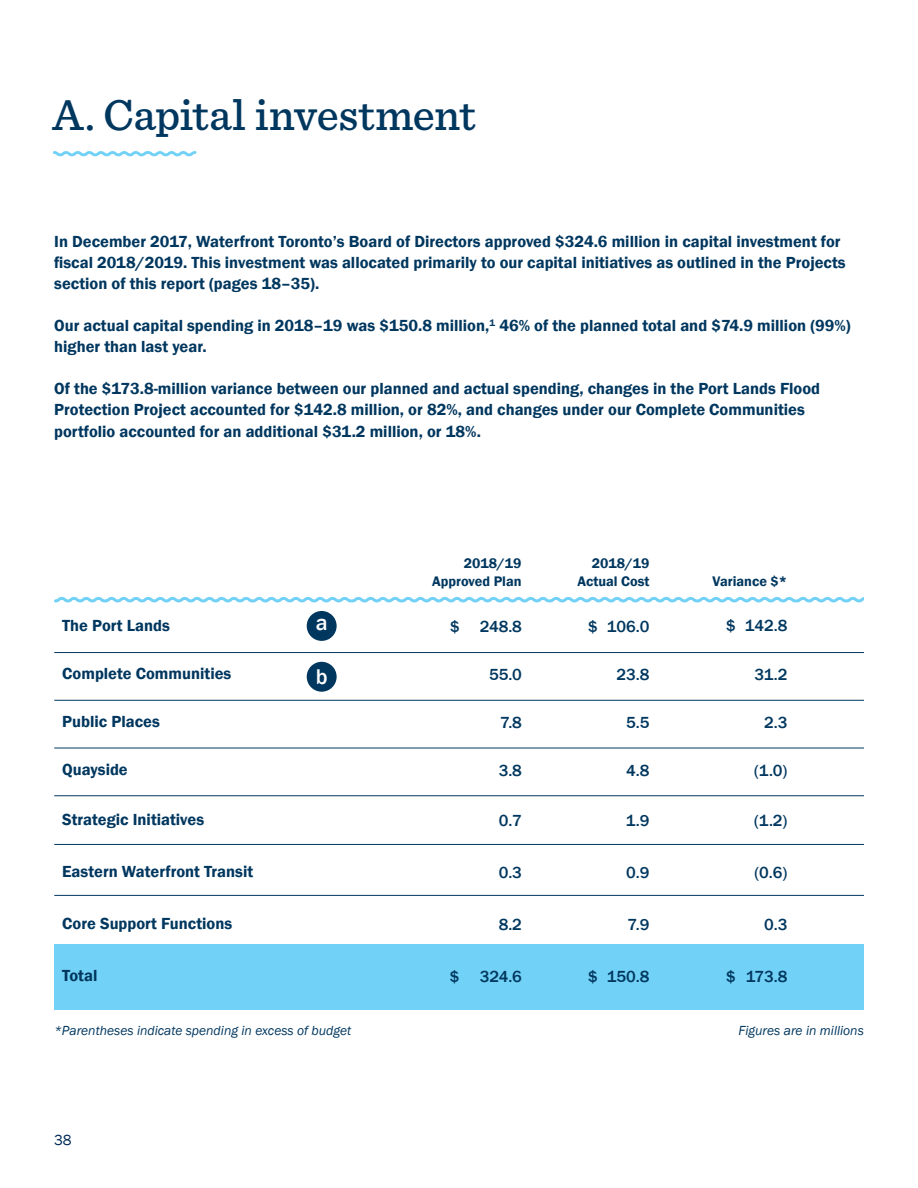
<style>
.page{position:relative;width:918px;height:1188px;background:#fff}
.page>*{position:absolute;margin:0;border:0;box-sizing:border-box;transform-origin:0 0}
.Title_Sentinel{font:500 45px "Sentinel";letter-spacing:-.01em;color:#00375f}
.t1{font:500 21.9px "Franklin Gothic";color:#fff}
.t2{font:600 16.5px/21px "Franklin Gothic";color:#00375f}
.t3{font:500 16.5px "Franklin Gothic";color:#00375f}
.t4{font:15px "Franklin Gothic";color:#002c58}
.t5{font:600 14.25px/18px "Franklin Gothic";color:#00375f;text-align:right}
.t6{font:italic 13.5px "Franklin Gothic";color:#00375f}
</style>
<div class="page">
<svg style="left:53px;top:151px;width:143px;height:6px"></svg>
<div style="left:54px;top:944px;width:810px;height:65px;background:#72d1f6"></div>
<div style="left:307px;top:611px;width:30px;height:30px;background:#00375f;border-radius:50%"></div>
<div style="left:307px;top:662px;width:30px;height:30px;background:#00375f;border-radius:50%"></div>
<hr style="left:54px;top:795px;width:810px;height:1px;background:#00375f">
<hr style="left:54px;top:844px;width:810px;height:1px;background:#00375f">
<hr style="left:54px;top:652px;width:810px;height:1px;background:#00375f">
<hr style="left:54px;top:700px;width:810px;height:1px;background:#00375f">
<hr style="left:54px;top:748px;width:810px;height:1px;background:#00375f">
<hr style="left:54px;top:895px;width:810px;height:1px;background:#00375f">
<svg style="left:54px;top:596px;width:810px;height:7px"></svg>
<p class="Title_Sentinel" style="left:53px;top:81px;width:424px">A. Capital investment</p>
<p class="t2" style="left:54px;top:231px;width:793px">In December 2017, Waterfront Toronto’s Board of Directors approved $324.6 million in capital investment for fiscal 2018/2019. This investment was allocated primarily to our capital initiatives as outlined in the Projects section of this report (pages 18–35).</p>
<p class="t2" style="left:54px;top:315px;width:798px">Our actual capital spending in 2018–19 was $150.8 million,<sup>1</sup> 46% of the planned total and $74.9 million (99%) higher than last year.</p>
<p class="t2" style="left:54px;top:378px;width:767px">Of the $173.8-million variance between our planned and actual spending, changes in the Port Lands Flood<br>Protection Project accounted for $142.8 million, or 82%, and changes under our Complete Communities portfolio accounted for an additional $31.2 million, or 18%.</p>
<p class="t5" style="left:432px;top:555px;width:91px">2018/19<br>Approved Plan</p>
<p class="t5" style="left:578px;top:555px;width:74px">2018/19<br>Actual Cost</p>
<p class="t5" style="left:713px;top:573px;width:76px">Variance $*</p>
<p class="t2" style="left:62px;top:615px;width:109px">The Port Lands</p>
<p class="t3" style="left:450px;top:616px;width:73px">$ 248.8</p>
<p class="t3" style="left:588px;top:616px;width:63px">$ 106.0</p>
<p class="t3" style="left:726px;top:615px;width:63px">$ 142.8</p>
<p class="t2" style="left:62px;top:663px;width:171px">Complete Communities</p>
<p class="t3" style="left:489px;top:664px;width:34px">55.0</p>
<p class="t3" style="left:616px;top:664px;width:34px">23.8</p>
<p class="t3" style="left:755px;top:664px;width:34px">31.2</p>
<p class="t2" style="left:62px;top:711px;width:99px">Public Places</p>
<p class="t3" style="left:500px;top:712px;width:23px">7.8</p>
<p class="t3" style="left:626px;top:712px;width:25px">5.5</p>
<p class="t3" style="left:764px;top:712px;width:25px">2.3</p>
<p class="t2" style="left:62px;top:759px;width:67px">Quayside</p>
<p class="t3" style="left:499px;top:760px;width:25px">3.8</p>
<p class="t3" style="left:626px;top:760px;width:25px">4.8</p>
<p class="t3" style="left:754px;top:760px;width:35px">(1.0)</p>
<p class="t2" style="left:62px;top:809px;width:143px">Strategic Initiatives</p>
<p class="t3" style="left:499px;top:810px;width:25px">0.7</p>
<p class="t3" style="left:626px;top:810px;width:25px">1.9</p>
<p class="t3" style="left:754px;top:810px;width:35px">(1.2)</p>
<p class="t2" style="left:62px;top:861px;width:192px">Eastern Waterfront Transit</p>
<p class="t3" style="left:499px;top:863px;width:25px">0.3</p>
<p class="t3" style="left:626px;top:863px;width:25px">0.9</p>
<p class="t3" style="left:754px;top:863px;width:34px">(0.6)</p>
<p class="t2" style="left:62px;top:913px;width:171px">Core Support Functions</p>
<p class="t3" style="left:499px;top:915px;width:25px">8.2</p>
<p class="t3" style="left:628px;top:915px;width:23px">7.9</p>
<p class="t3" style="left:764px;top:915px;width:25px">0.3</p>
<p class="t2" style="left:62px;top:966px;width:37px">Total</p>
<p class="t3" style="left:450px;top:967px;width:73px">$ 324.6</p>
<p class="t3" style="left:588px;top:967px;width:63px">$ 150.8</p>
<p class="t3" style="left:726px;top:967px;width:63px">$ 173.8</p>
<p class="t1" style="left:316px;top:610px;width:13px">a</p>
<p class="t1" style="left:316px;top:663px;width:13px">b</p>
<p class="t6" style="left:54px;top:1022px;width:299px">*Parentheses indicate spending in excess of budget</p>
<p class="t4" style="left:54px;top:1130px;width:19px">38</p>
<p class="t6" style="left:739px;top:1022px;width:127px">Figures are in millions</p>
</div>
